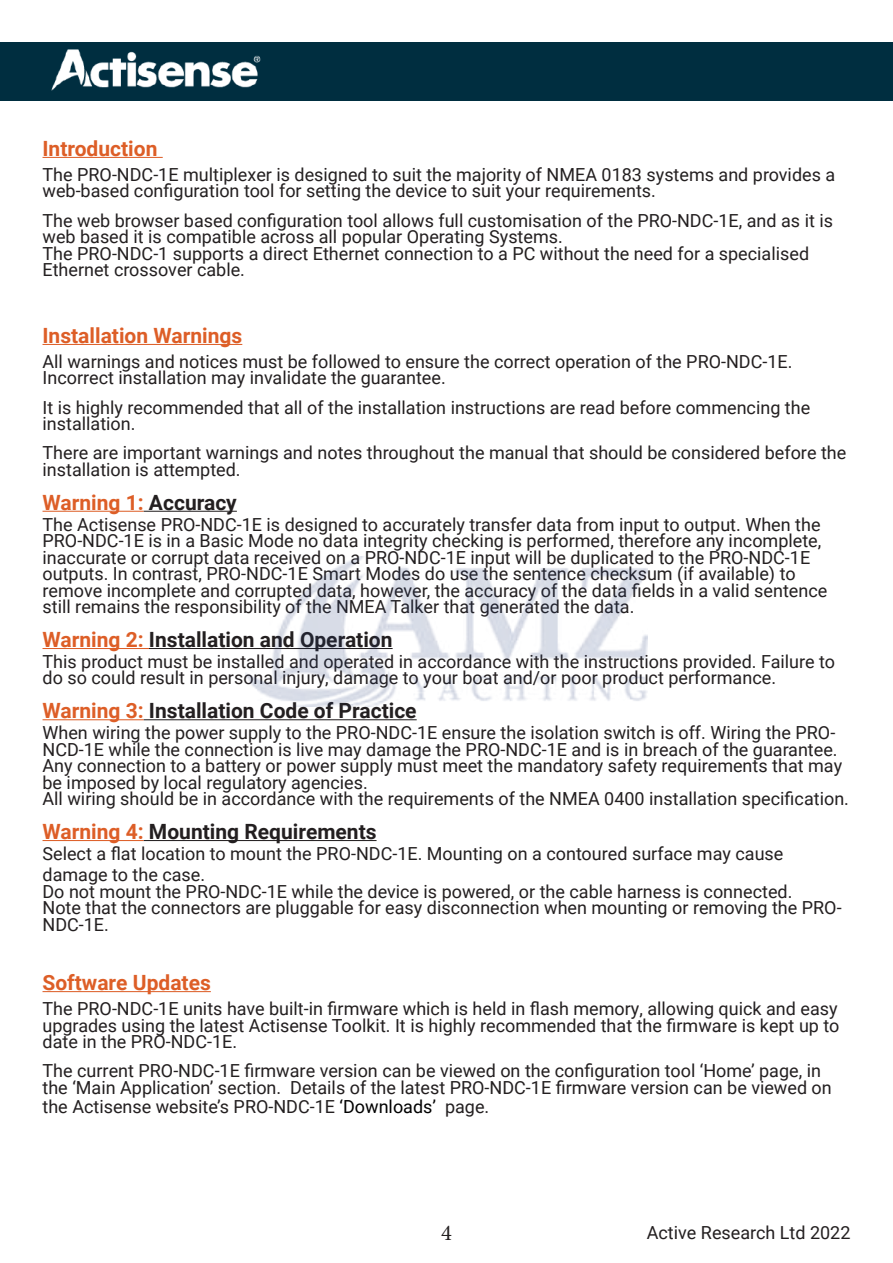
<style>
.page{position:relative;width:893px;height:1263px;background:#fff}
.page>*{position:absolute;margin:0;border:0;box-sizing:border-box;transform-origin:0 0}
.t1{font:22.5px "Minion Pro";color:#231f20}
.t2{font:700 21px "Roboto";color:#231f20}
.t3{font:700 21px "Roboto";color:#dd5e27}
.t4{font:18px/16.5px "Roboto";color:#231f20}
.s1{color:#231f20}
.s2{color:#dd5e27}
.s3{color:#000}
</style>
<div class="page">
<div style="left:0;top:43px;width:893px;height:58px;background:#002e40"></div>
<img style="left:51px;top:49px;width:210px;height:42px">
<hr style="left:43px;top:157px;width:120px;height:1px;background:#dd5e27">
<hr style="left:43px;top:344px;width:199px;height:1px;background:#dd5e27">
<hr style="left:43px;top:511px;width:101px;height:1px;background:#dd5e27">
<hr style="left:144px;top:511px;width:93px;height:1px;background:#231f20">
<hr style="left:43px;top:648px;width:106px;height:1px;background:#dd5e27">
<hr style="left:149px;top:648px;width:244px;height:1px;background:#231f20">
<hr style="left:43px;top:719px;width:101px;height:1px;background:#dd5e27">
<hr style="left:144px;top:719px;width:273px;height:1px;background:#231f20">
<hr style="left:43px;top:840px;width:101px;height:1px;background:#dd5e27">
<hr style="left:144px;top:840px;width:233px;height:1px;background:#231f20">
<hr style="left:43px;top:991px;width:168px;height:1px;background:#dd5e27">
<img style="left:245px;top:556px;width:402px;height:150px">
<p class="t3" style="left:43px;top:134px;width:116px">Introduction</p>
<p class="t4" style="left:43px;top:166px;width:794px">The PRO-NDC-1E multiplexer is designed to suit the majority of NMEA 0183 systems and provides a web-based configuration tool for setting the device to suit your requirements.</p>
<p class="t4" style="left:43px;top:211px;width:792px">The web browser based configuration tool allows full customisation of the PRO-NDC-1E, and as it is web based it is compatible across all popular Operating Systems.<br>The PRO-NDC-1 supports a direct Ethernet connection to a PC without the need for a specialised Ethernet crossover cable.</p>
<p class="t3" style="left:43px;top:321px;width:201px">Installation Warnings</p>
<p class="t4" style="left:43px;top:353px;width:751px">All warnings and notices must be followed to ensure the correct operation of the PRO-NDC-1E.<br>Incorrect installation may invalidate the guarantee.</p>
<p class="t4" style="left:43px;top:398px;width:769px">It is highly recommended that all of the installation instructions are read before commencing the installation.</p>
<p class="t4" style="left:43px;top:444px;width:805px">There are important warnings and notes throughout the manual that should be considered before the installation is attempted.</p>
<p class="t3" style="left:43px;top:487px;width:196px">Warning 1: <span class="s1">Accuracy</span></p>
<p class="t4" style="left:43px;top:515px;width:786px">The Actisense PRO-NDC-1E is designed to accurately transfer data from input to output. When the PRO-NDC-1E is in a Basic Mode no data integrity checking is performed, therefore any incomplete, inaccurate or corrupt data received on a PRO-NDC-1E input will be duplicated to the PRO-NDC-1E outputs. In contrast, PRO-NDC-1E Smart Modes do use the sentence checksum (if available) to remove incomplete and corrupted data, however, the accuracy of the data fields in a valid sentence still remains the responsibility of the NMEA Talker that generated the data.</p>
<p class="t2" style="left:43px;top:625px;width:352px"><span class="s2">Warning 2:</span> Installation and Operation</p>
<p class="t4" style="left:43px;top:653px;width:794px">This product must be installed and operated in accordance with the instructions provided. Failure to do so could result in personal injury, damage to your boat and/or poor product performance.</p>
<p class="t2" style="left:43px;top:696px;width:376px"><span class="s2">Warning 3:</span> Installation Code of Practice</p>
<p class="t4" style="left:43px;top:724px;width:808px">When wiring the power supply to the PRO-NDC-1E ensure the isolation switch is off. Wiring the PRO-NCD-1E while the connection is live may damage the PRO-NDC-1E and is in breach of the guarantee.<br>Any connection to a battery or power supply must meet the mandatory safety requirements that may be imposed by local regulatory agencies.<br>All wiring should be in accordance with the requirements of the NMEA 0400 installation specification.</p>
<p class="t2" style="left:43px;top:817px;width:336px"><span class="s2">Warning 4:</span> Mounting Requirements</p>
<p class="t4" style="left:43px;top:842px;width:742px;line-height:21px">Select a flat location to mount the PRO-NDC-1E. Mounting on a contoured surface may cause damage to the case.</p>
<p class="t4" style="left:43px;top:882px;width:801px">Do not mount the PRO-NDC-1E while the device is powered, or the cable harness is connected.<br>Note that the connectors are pluggable for easy disconnection when mounting or removing the PRO-<br>NDC-1E.</p>
<p class="t3" style="left:43px;top:968px;width:170px">Software Updates</p>
<p class="t4" style="left:43px;top:1000px;width:798px;text-align:justify">The PRO-NDC-1E units have built-in firmware which is held in flash memory, allowing quick and easy upgrades using the latest Actisense Toolkit. It is highly recommended that the firmware is kept up to date in the PRO-NDC-1E.</p>
<p class="t4" style="left:43px;top:1062px;width:791px">The current PRO-NDC-1E firmware version can be viewed on the configuration tool ‘Home’ page, in the ‘Main Application’ section. Details of the latest PRO-NDC-1E firmware version can be viewed on</p>
<p class="t4" style="left:43px;top:1098px;width:448px">the Actisense website’s PRO-NDC-1E <span class="s3">‘Downloads’</span> page.</p>
<p class="t1" style="left:441px;top:1218px;width:12px">4</p>
<p class="t4" style="left:647px;top:1224px;width:205px">Active Research Ltd 2022</p>
</div>
